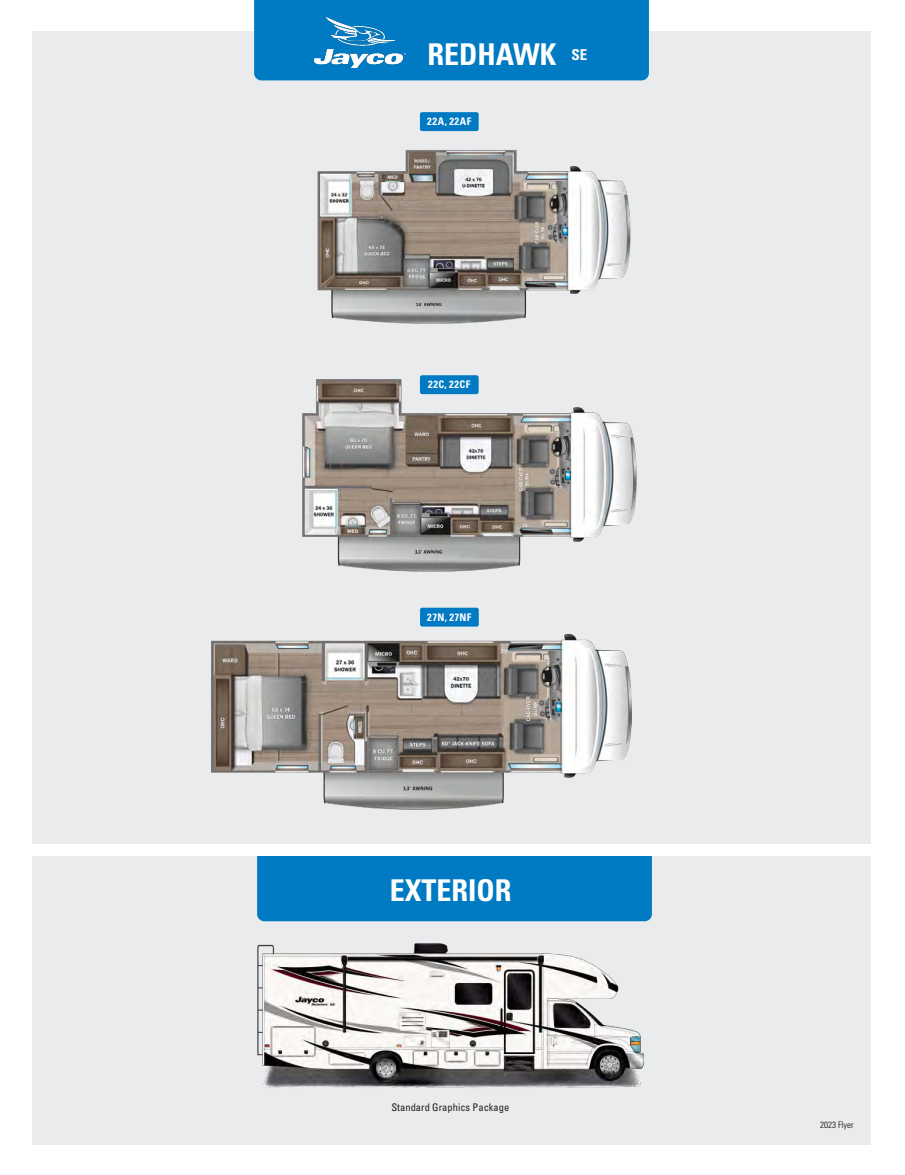
<style>
.page{position:relative;width:905px;height:1175px;background:#fff}
.page>*{position:absolute;margin:0;border:0;box-sizing:border-box;transform-origin:0 0}
.t1{font:700 condensed 30px "Univers LT Std";color:#fff}
.t2{font:700 condensed 15px "Univers LT Std";color:#fff}
.t3{font:700 condensed 10.5px "Univers LT Std";letter-spacing:.05em;color:#fff}
.t4{font:condensed 10.5px "Univers LT Std";color:#231f20}
.Paragraph{font:300 condensed 9px "Univers LT Std";color:#000}
</style>
<div class="page">
<div style="left:32px;top:855px;width:838px;height:290px;background:#e9ebec"></div>
<div style="left:257px;top:792px;width:395px;height:129px;background:#007ac2;border-radius:7px"></div>
<div style="left:21px;top:828px;width:862px;height:27px;background:#fff"></div>
<div style="left:32px;top:31px;width:838px;height:812px;background:#e9ebec"></div>
<div style="left:254px;top:0;width:395px;height:80px;background:#007ac2"></div>
<img style="left:314px;top:17px;width:91px;height:50px">
<div style="left:420px;top:112px;width:58px;height:19px;background:#007ac2;border-radius:2px"></div>
<img style="left:257px;top:943px;width:387px;height:146px">
<div style="left:420px;top:375px;width:58px;height:19px;background:#007ac2;border-radius:2px"></div>
<div style="left:420px;top:607px;width:59px;height:19px;background:#007ac2;border-radius:2px"></div>
<img style="left:287px;top:137px;width:360px;height:191px">
<img style="left:277px;top:377px;width:375px;height:199px">
<img style="left:211px;top:622px;width:421px;height:194px">
<p class="t1" style="left:427px;top:36px;width:130px">REDHAWK</p>
<p class="t2" style="left:571px;top:45px;width:17px">SE</p>
<p class="t3" style="left:427px;top:115px;width:46px">22A, 22AF</p>
<p class="t3" style="left:428px;top:378px;width:44px">22C, 22CF</p>
<p class="t3" style="left:427px;top:610px;width:46px">27N, 27NF</p>
<p class="t1" style="left:390px;top:872px;width:123px">EXTERIOR</p>
<p class="t4" style="left:391px;top:1100px;width:119px">Standard Graphics Package</p>
<p class="Paragraph" style="left:820px;top:1119px;width:35px">2023 Flyer</p>
</div>
